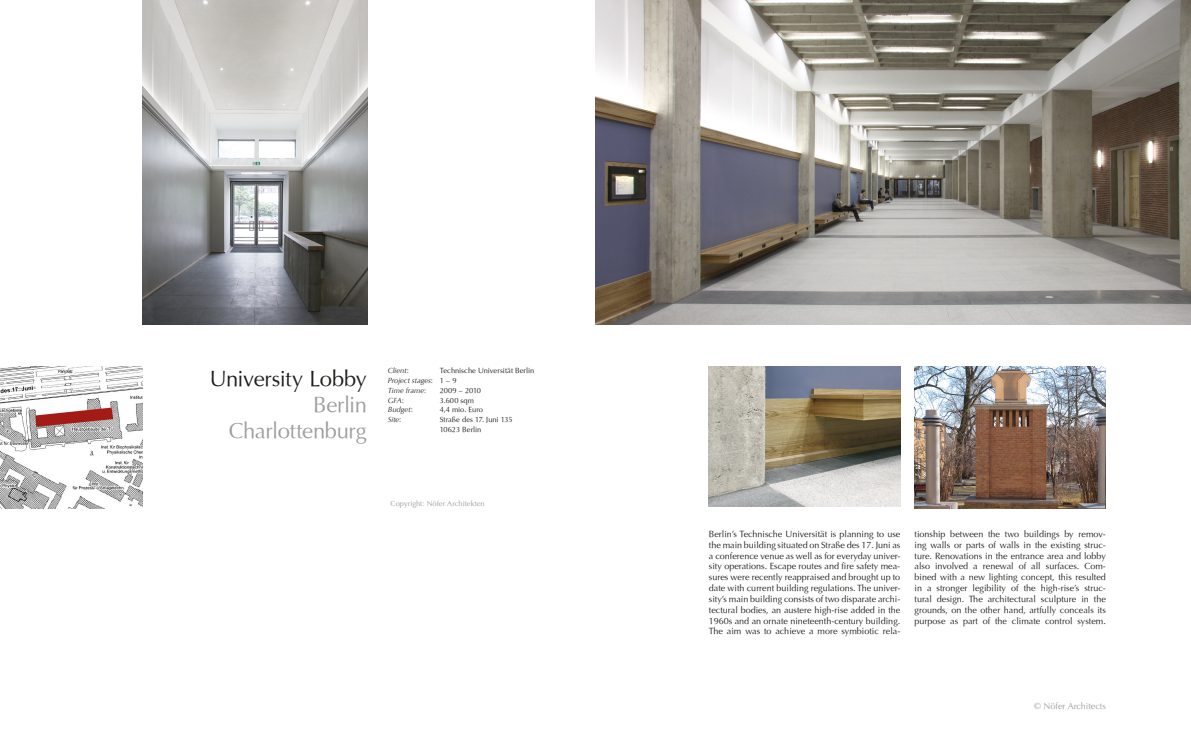
<style>
.page{position:relative;width:1191px;height:738px;background:#fff}
.page>*{position:absolute;margin:0;border:0;box-sizing:border-box;transform-origin:0 0}
.Nöfer_Überschrift{font:22px "Optima";letter-spacing:-.015em;color:#9d9d9d}
.Nöfer_Überschrift-2{font:22px "Optima";letter-spacing:-.02em;color:#1d1d1b}
.t1{font:9px/10.8px "Optima";color:#1d1d1b;text-align:justify}
.Stresemann__Eigensch{font:9px "Optima";color:#9d9d9d}
.Nöfer_Infoblock{font:7.5px "Optima";color:#1d1d1b}
.Nöfer_Infoblock-2{font:italic 7.5px "Optima";color:#1d1d1b}
.Nöfer_Infoblock-3{font:7.5px "Optima";letter-spacing:.005em;color:#9d9d9d}
.Nöfer_Infoblock-4{font:7.5px "Optima";letter-spacing:-.02em;color:#1d1d1b}
.s1{font-style:normal}
</style>
<div class="page">
<img style="left:595px;top:0;width:596px;height:324px">
<img style="left:142px;top:0;width:225px;height:324px">
<img style="left:709px;top:366px;width:191px;height:140px">
<img style="left:914px;top:366px;width:192px;height:142px">
<img style="left:0;top:366px;width:142px;height:142px">
<p class="Nöfer_Überschrift-2" style="left:210px;top:366px;width:159px">University Lobby</p>
<p class="Nöfer_Überschrift" style="left:313px;top:392px;width:55px">Berlin</p>
<p class="Nöfer_Überschrift" style="left:229px;top:418px;width:140px">Charlottenburg</p>
<p class="Nöfer_Infoblock-2" style="left:388px;top:366px;width:23px">Client<span class="s1">:</span></p>
<p class="Nöfer_Infoblock" style="left:440px;top:366px;width:96px">Technische Universität Berlin</p>
<p class="Nöfer_Infoblock-2" style="left:388px;top:375px;width:70px">Project stages<span class="s1">: 1 – 9</span></p>
<p class="Nöfer_Infoblock-2" style="left:388px;top:385px;width:40px">Time frame<span class="s1">:</span></p>
<p class="Nöfer_Infoblock-4" style="left:440px;top:385px;width:43px">2009 – 2010</p>
<p class="Nöfer_Infoblock-2" style="left:388px;top:395px;width:18px">GFA<span class="s1">:</span></p>
<p class="Nöfer_Infoblock" style="left:440px;top:395px;width:36px">3.600 sqm</p>
<p class="Nöfer_Infoblock-2" style="left:388px;top:405px;width:27px">Budget<span class="s1">:</span></p>
<p class="Nöfer_Infoblock" style="left:440px;top:405px;width:45px">4,4 mio. Euro</p>
<p class="Nöfer_Infoblock-2" style="left:388px;top:415px;width:15px">Site<span class="s1">:</span></p>
<p class="Nöfer_Infoblock" style="left:440px;top:415px;width:74px">Straße des 17. Juni 135</p>
<p class="Nöfer_Infoblock" style="left:440px;top:424px;width:43px">10623 Berlin</p>
<p class="Nöfer_Infoblock-3" style="left:390px;top:498px;width:96px">Copyright: Nöfer Architekten</p>
<p class="t1" style="left:709px;top:528px;width:193px">Berlin’s Technische Universität is planning to use the main building situated on Straße des 17. Juni as a conference venue as well as for everyday univer&shy;sity operations. Escape routes and fire safety mea&shy;sures were recently reappraised and brought up to date with current building regulations. The univer&shy;sity’s main building consists of two disparate archi&shy;tectural bodies, an austere high-rise added in the 1960s and an ornate nineteenth-century building.</p>
<p class="t1" style="left:709px;top:625px;width:191px">The aim was to achieve a more symbiotic rela--</p>
<p class="t1" style="left:914px;top:528px;width:193px">tionship between the two buildings by remov&shy;ing walls or parts of walls in the existing struc&shy;ture. Renovations in the entrance area and lobby also involved a renewal of all surfaces. Com&shy;bined with a new lighting concept, this resulted in a stronger legibility of the high-rise’s struc&shy;tural design. The architectural sculpture in the grounds, on the other hand, artfully conceals its purpose as part of the climate control system.</p>
<p class="Stresemann__Eigensch" style="left:1034px;top:700px;width:73px">© Nöfer Architects</p>
</div>
